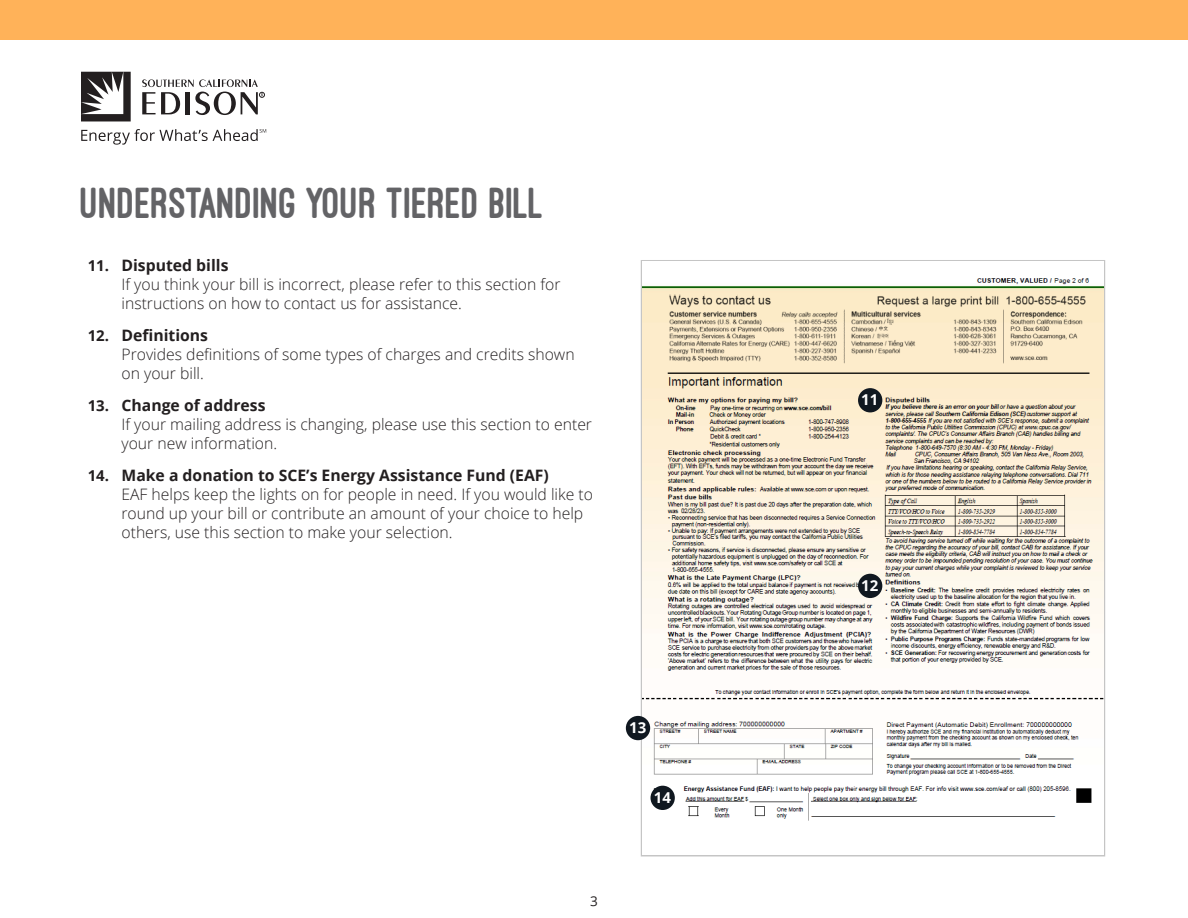
<style>
.page{position:relative;width:1188px;height:918px;background:#fff}
.page>*{position:absolute;margin:0;border:0;box-sizing:border-box;transform-origin:0 0}
.t1{font:800 45px "Ostrich Sans";color:#636366}
.t2{font:300 15.75px/18.9px "Open Sans";color:#231f20}
.t3{font:700 15.75px "Open Sans";color:#231f20}
.t4{font:700 15px "Open Sans";color:#fff}
.t5{font:13.5px "Open Sans";color:#231f20}
.s1{font-size:15px}
</style>
<div class="page">
<div style="left:0;top:0;width:1188px;height:40px;background:#ffb259"></div>
<svg style="left:81px;top:72px;width:50px;height:49px"></svg>
<svg style="left:142px;top:79px;width:123px;height:36px"></svg>
<svg style="left:81px;top:129px;width:185px;height:16px"></svg>
<img style="left:642px;top:278px;width:462px;height:543px">
<div style="left:858px;top:574px;width:24px;height:24px;background:#101820;border-radius:50%"></div>
<div style="left:858px;top:388px;width:24px;height:24px;background:#101820;border-radius:50%"></div>
<div style="left:626px;top:716px;width:24px;height:24px;background:#101820;border-radius:50%"></div>
<div style="left:651px;top:786px;width:24px;height:24px;background:#101820;border-radius:50%"></div>
<h1 class="t1" style="left:81px;top:179px;width:465px">UNDERSTANDING YOUR TIERED BILL</h1>
<h2 class="t3" style="left:88px;top:254px;width:142px"><span class="s1">11.</span> Disputed bills</h2>
<p class="t2" style="left:122px;top:274px;width:441px">If you think your bill is incorrect, please refer to this section for instructions on how to contact us for assistance.</p>
<h2 class="t3" style="left:88px;top:324px;width:122px"><span class="s1">12.</span> Definitions</h2>
<p class="t2" style="left:122px;top:344px;width:455px">Provides definitions of some types of charges and credits shown on your bill.</p>
<h2 class="t3" style="left:88px;top:394px;width:179px"><span class="s1">13.</span> Change of address</h2>
<p class="t2" style="left:122px;top:415px;width:472px">If your mailing address is changing, please use this section to enter your new information.</p>
<h2 class="t3" style="left:88px;top:465px;width:463px"><span class="s1">14.</span> Make a donation to SCE’s Energy Assistance Fund (EAF)</h2>
<p class="t2" style="left:122px;top:485px;width:473px">EAF helps keep the lights on for people in need. If you would like to round up your bill or contribute an amount of your choice to help others, use this section to make your selection.</p>
<p class="t4" style="left:629px;top:717px;width:19px">13</p>
<p class="t4" style="left:654px;top:787px;width:19px">14</p>
<p class="t5" style="left:590px;top:891px;width:9px">3</p>
<p class="t4" style="left:861px;top:389px;width:19px">11</p>
<p class="t4" style="left:861px;top:575px;width:19px">12</p>
</div>
